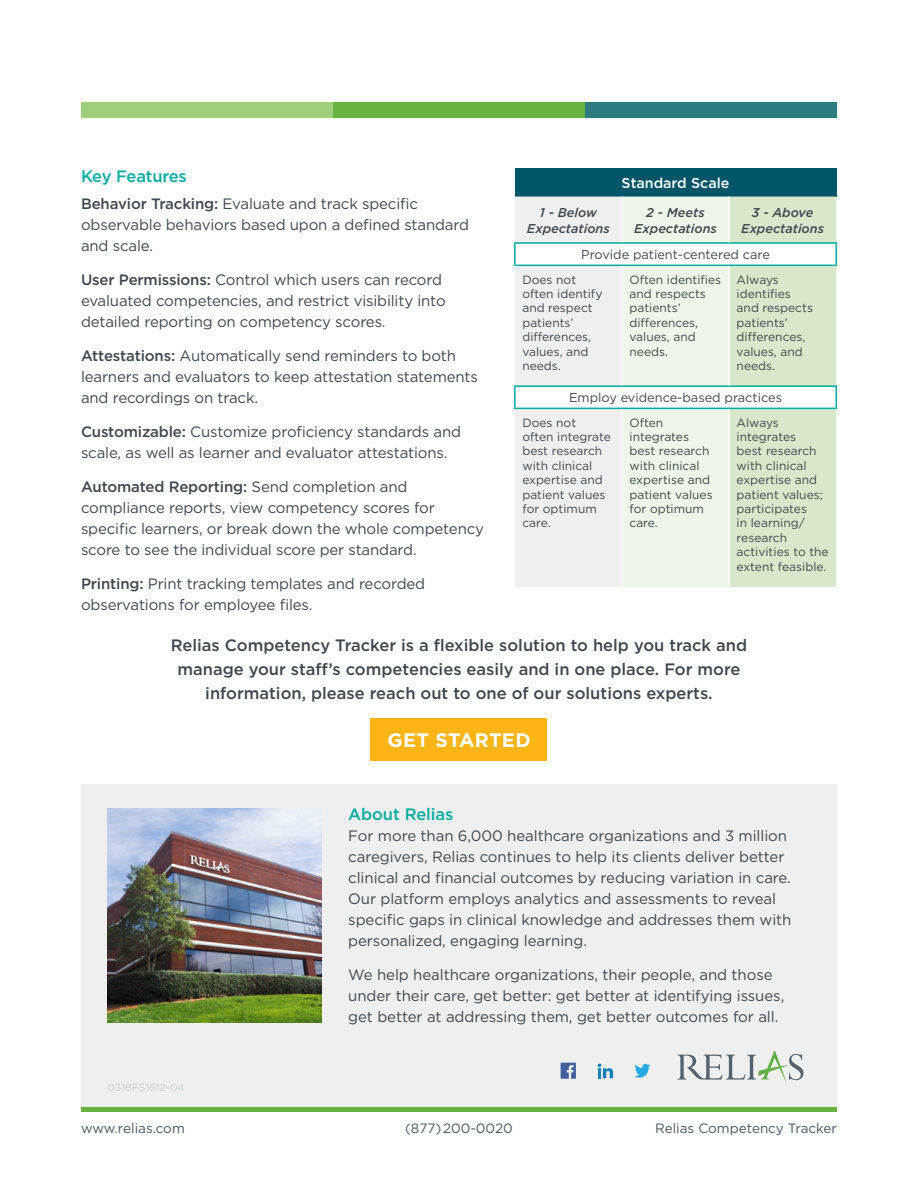
<style>
.page{position:relative;width:918px;height:1188px;background:#fff}
.page>*{position:absolute;margin:0;border:0;box-sizing:border-box;transform-origin:0 0}
.t1{font:700 19.5px "Gotham";letter-spacing:.01em;color:#fff}
.t2{font:500 16.5px/24px "Gotham";color:#40474f;text-align:center}
.t3{font:500 16.5px "Gotham";letter-spacing:-.01em;color:#00aca0}
.t4{font:15px/21px "Gotham";letter-spacing:-.01em;color:#40474f}
.t5{font:500 14.25px "Gotham";color:#fff}
.t6{font:13.5px "Gotham";color:#485865}
.t7{font:italic 500 12.75px/15.3px "Gotham";color:#40474f;text-align:center}
.t8{font:12.75px "Gotham";color:#40474f}
.t9{font:12px/14.4px "Gotham";color:#40474f}
.t10{font:10.5px "Gotham";color:#c6cdd1}
.s1{font-weight:500}
</style>
<div class="page">
<div style="left:81px;top:1106px;width:756px;height:6px;background:#69b342"></div>
<div style="left:81px;top:784px;width:756px;height:322px;background:#eeefee"></div>
<div style="left:81px;top:103px;width:252px;height:15px;background:#9ecf7c"></div>
<div style="left:333px;top:103px;width:252px;height:15px;background:#69b342"></div>
<div style="left:585px;top:103px;width:252px;height:15px;background:#2c7b80"></div>
<svg style="left:678px;top:1050px;width:126px;height:33px"></svg>
<svg style="left:635px;top:1064px;width:15px;height:14px"></svg>
<svg style="left:598px;top:1064px;width:15px;height:14px"></svg>
<svg style="left:561px;top:1063px;width:15px;height:16px"></svg>
<div style="left:371px;top:718px;width:176px;height:43px;background:#fcb515"></div>
<div style="left:515px;top:168px;width:321px;height:29px;background:#005568"></div>
<hr style="left:514px;top:385px;width:108px;height:2px;background:#00aca0">
<hr style="left:514px;top:387px;width:2px;height:21px;background:#00aca0">
<hr style="left:514px;top:408px;width:108px;height:1px;background:#00aca0">
<hr style="left:514px;top:242px;width:108px;height:2px;background:#00aca0">
<hr style="left:514px;top:244px;width:2px;height:21px;background:#00aca0">
<svg style="left:515px;top:197px;width:322px;height:390px;background:#e5efe2"></svg>
<hr style="left:514px;top:265px;width:108px;height:1px;background:#00aca0">
<hr style="left:622px;top:265px;width:107px;height:1px;background:#00aca0">
<hr style="left:729px;top:265px;width:108px;height:1px;background:#00aca0">
<hr style="left:621px;top:197px;width:2px;height:45px;background:#fff">
<hr style="left:728px;top:197px;width:2px;height:45px;background:#fff">
<hr style="left:621px;top:266px;width:2px;height:119px;background:#fff">
<hr style="left:728px;top:266px;width:2px;height:119px;background:#fff">
<hr style="left:621px;top:409px;width:2px;height:178px;background:#fff">
<hr style="left:728px;top:409px;width:2px;height:178px;background:#fff">
<img style="left:108px;top:809px;width:213px;height:213px">
<p class="t3" style="left:81px;top:165px;width:107px">Key Features</p>
<p class="t4" style="left:81px;top:193px;width:390px"><span class="s1">Behavior Tracking:</span> Evaluate and track specific observable behaviors based upon a defined standard and scale.</p>
<p class="t4" style="left:81px;top:269px;width:366px"><span class="s1">User Permissions:</span> Control which users can record evaluated competencies, and restrict visibility into detailed reporting on competency scores.</p>
<p class="t4" style="left:81px;top:345px;width:399px"><span class="s1">Attestations:</span> Automatically send reminders to both learners and evaluators to keep attestation statements and recordings on track.</p>
<p class="t4" style="left:81px;top:421px;width:382px"><span class="s1">Customizable:</span> Customize proficiency standards and scale, as well as learner and evaluator attestations.</p>
<p class="t4" style="left:81px;top:476px;width:404px"><span class="s1">Automated Reporting:</span> Send completion and compliance reports, view competency scores for specific learners, or break down the whole competency score to see the individual score per standard.</p>
<p class="t4" style="left:81px;top:573px;width:346px"><span class="s1">Printing:</span> Print tracking templates and recorded observations for employee files.</p>
<p class="t5" style="left:622px;top:174px;width:109px">Standard Scale</p>
<p class="t7" style="left:527px;top:205px;width:84px">1 - Below<br>Expectations</p>
<p class="t7" style="left:634px;top:205px;width:84px">2 - Meets<br>Expectations</p>
<p class="t7" style="left:741px;top:205px;width:84px">3 - Above<br>Expectations</p>
<p class="t8" style="left:581px;top:247px;width:190px">Provide patient-centered care</p>
<p class="t9" style="left:522px;top:272px;width:82px">Does not often identify and respect patients’ differences, values, and needs.</p>
<p class="t9" style="left:630px;top:272px;width:93px">Often identifies and respects patients’ differences, values, and needs.</p>
<p class="t9" style="left:737px;top:272px;width:78px">Always identifies and respects patients’ differences, values, and needs.</p>
<p class="t8" style="left:569px;top:390px;width:214px">Employ evidence-based practices</p>
<p class="t9" style="left:522px;top:415px;width:90px">Does not<br>often integrate best research with clinical expertise and patient values for optimum care.</p>
<p class="t9" style="left:630px;top:415px;width:85px">Often integrates best research with clinical expertise and patient values for optimum care.</p>
<p class="t9" style="left:737px;top:415px;width:94px">Always integrates<br>best research with clinical expertise and patient values; participates<br>in learning/ research activities to the extent feasible.</p>
<p class="t2" style="left:171px;top:633px;width:578px">Relias Competency Tracker is a flexible solution to help you track and manage your staff’s competencies easily and in one place. For more information, please reach out to one of our solutions experts.</p>
<h1 class="t1" style="left:387px;top:727px;width:145px">GET STARTED</h1>
<p class="t10" style="left:108px;top:1080px;width:79px">0318FS1612-04</p>
<p class="t10" style="left:81px;top:1086px;width:79px">0318FS1612-00</p>
<p class="t3" style="left:348px;top:804px;width:107px">About Relias</p>
<p class="t4" style="left:348px;top:825px;width:445px">For more than 6,000 healthcare organizations and 3 million caregivers, Relias continues to help its clients deliver better clinical and financial outcomes by reducing variation in care.<br>Our platform employs analytics and assessments to reveal specific gaps in clinical knowledge and addresses them with personalized, engaging learning.</p>
<p class="t4" style="left:348px;top:964px;width:438px">We help healthcare organizations, their people, and those under their care, get better: get better at identifying issues, get better at addressing them, get better outcomes for all.</p>
<p class="t6" style="left:81px;top:1119px;width:105px">www.relias.com</p>
<p class="t6" style="left:405px;top:1119px;width:109px">(877) 200-0020</p>
<p class="t6" style="left:655px;top:1119px;width:183px">Relias Competency Tracker</p>
</div>
